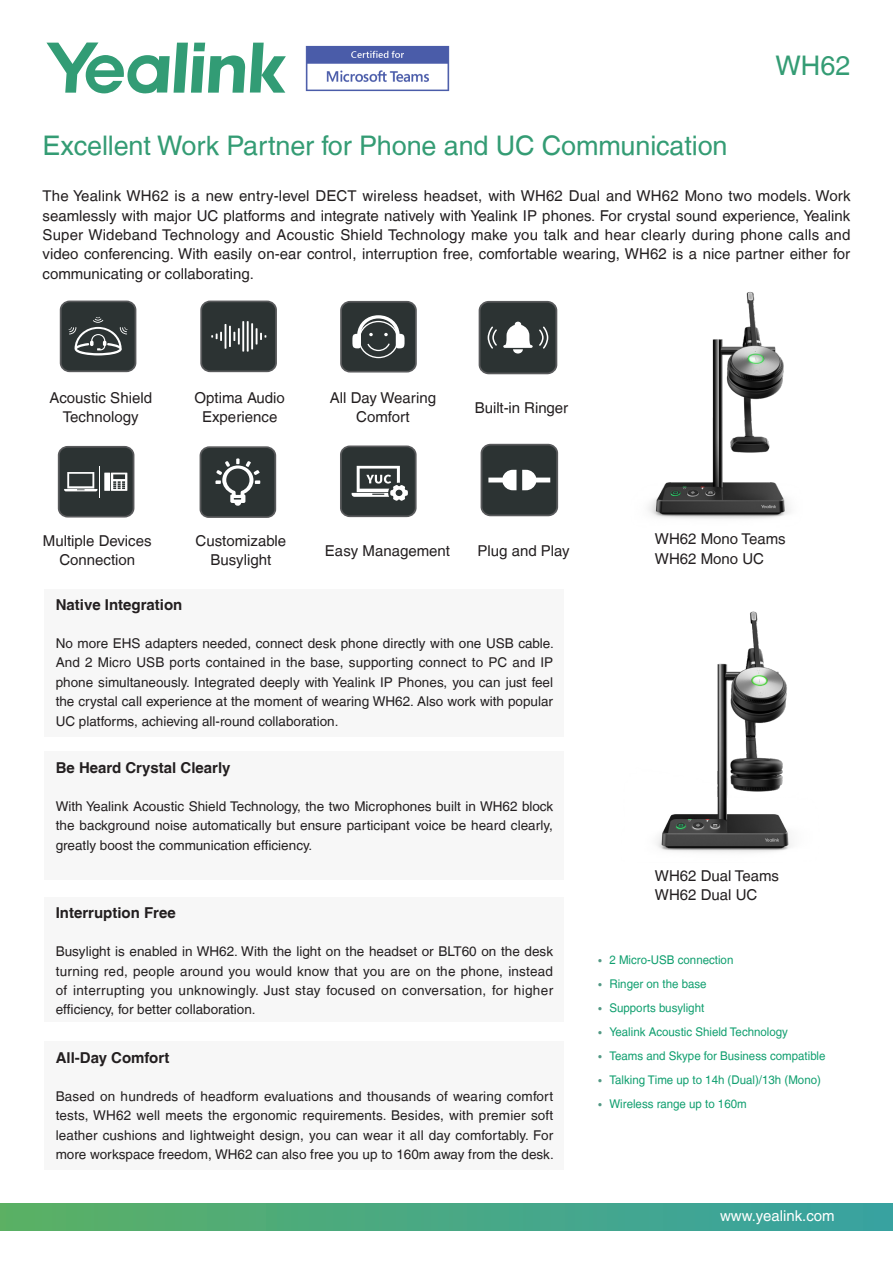
<style>
.page{position:relative;width:893px;height:1263px;background:#fff}
.page>*{position:absolute;margin:0;border:0;box-sizing:border-box;transform-origin:0 0}
.h-机型介绍{font:27px "Helvetica LT";letter-spacing:-.005em;color:#349c74}
.机型名{font:27px "Helvetica LT";color:#349c74}
.p-key_feature{font:15px/19.5px "Helvetica LT";color:#231f20;text-align:center}
.p-key_feature-2{font:700 15px "Helvetica LT";color:#231f20}
.t1{font:15px "Helvetica LT";color:#fff}
.p-key_feature-3{font:13.5px/19.5px "Helvetica LT";color:#231f20;text-align:justify}
.t2{font:12px "Helvetica LT";color:#109f6f;scale:.96 1}
.s1{font-family:"Microsoft Phags Pa";font-size:13.5px;color:#529984}
</style>
<div class="page">
<img style="left:305px;top:45px;width:145px;height:47px">
<svg style="left:60px;top:301px;width:76px;height:71px"></svg>
<div style="left:62px;top:302px;width:73px;height:68px;background:#2c3333;border-radius:8px"></div>
<svg style="left:69px;top:317px;width:59px;height:38px"></svg>
<svg style="left:200px;top:301px;width:77px;height:71px"></svg>
<div style="left:202px;top:302px;width:73px;height:68px;background:#2c3333;border-radius:8px"></div>
<svg style="left:211px;top:324px;width:15px;height:25px"></svg>
<hr style="left:229px;top:326px;width:2px;height:21px;background:#fff">
<svg style="left:233px;top:328px;width:7px;height:17px"></svg>
<hr style="left:242px;top:321px;width:2px;height:31px;background:#fff">
<hr style="left:247px;top:321px;width:2px;height:31px;background:#fff">
<hr style="left:251px;top:323px;width:2px;height:26px;background:#fff">
<svg style="left:256px;top:328px;width:10px;height:17px"></svg>
<svg style="left:340px;top:301px;width:77px;height:71px"></svg>
<div style="left:342px;top:303px;width:73px;height:68px;background:#2c3333;border-radius:8px"></div>
<svg style="left:352px;top:315px;width:53px;height:43px"></svg>
<svg style="left:58px;top:446px;width:76px;height:71px"></svg>
<div style="left:60px;top:448px;width:73px;height:68px;background:#2c3333;border-radius:8px"></div>
<div style="left:104px;top:473px;width:6px;height:18px;background:#fff"></div>
<svg style="left:111px;top:473px;width:16px;height:18px"></svg>
<hr style="left:100px;top:466px;width:1px;height:31px;background:#fff">
<svg style="left:64px;top:472px;width:33px;height:19px"></svg>
<div style="left:200px;top:446px;width:76px;height:72px;background:#4d4f51;border-radius:9px"></div>
<svg style="left:201px;top:448px;width:73px;height:68px"></svg>
<svg style="left:340px;top:445px;width:77px;height:72px"></svg>
<div style="left:342px;top:447px;width:73px;height:68px;background:#2c3333;border-radius:8px"></div>
<svg style="left:352px;top:466px;width:56px;height:35px"></svg>
<svg style="left:479px;top:301px;width:78px;height:73px"></svg>
<div style="left:480px;top:303px;width:75px;height:70px;background:#2c3333;border-radius:8px"></div>
<svg style="left:503px;top:322px;width:30px;height:32px"></svg>
<svg style="left:539px;top:326px;width:9px;height:23px"></svg>
<svg style="left:488px;top:327px;width:9px;height:22px"></svg>
<svg style="left:481px;top:444px;width:77px;height:72px"></svg>
<div style="left:482px;top:445px;width:74px;height:70px;background:#2c3333;border-radius:8px"></div>
<svg style="left:488px;top:470px;width:28px;height:20px"></svg>
<svg style="left:522px;top:470px;width:28px;height:20px"></svg>
<svg style="left:46px;top:43px;width:240px;height:50px"></svg>
<div style="left:0;top:1203px;width:893px;height:27px;background:linear-gradient(to right,#5ab065,#38a2a2)"></div>
<div style="left:44px;top:589px;width:520px;height:147px;background:#f7f7f7"></div>
<div style="left:44px;top:752px;width:520px;height:128px;background:#f7f7f7"></div>
<div style="left:44px;top:897px;width:520px;height:125px;background:#f7f7f7"></div>
<div style="left:44px;top:1042px;width:520px;height:128px;background:#f7f7f7"></div>
<img style="left:648px;top:291px;width:142px;height:228px">
<img style="left:657px;top:611px;width:134px;height:242px">
<p class="机型名" style="left:775px;top:50px;width:77px">WH62</p>
<p class="h-机型介绍" style="left:43px;top:130px;width:686px">Excellent Work Partner for Phone and UC Communication</p>
<p class="p-key_feature" style="left:43px;top:186px;width:810px;text-align:justify">The Yealink WH62 is a new entry-level DECT wireless headset, with WH62 Dual and WH62 Mono two models. Work seamlessly with major UC platforms and integrate natively with Yealink IP phones. For crystal sound experience, Yealink Super Wideband Technology and Acoustic Shield Technology make you talk and hear clearly during phone calls and video conferencing. With easily on-ear control, interruption free, comfortable wearing, WH62 is a nice partner either for communicating or collaborating.</p>
<p class="p-key_feature" style="left:49px;top:388px;width:104px">Acoustic Shield<br>Technology</p>
<p class="p-key_feature" style="left:195px;top:388px;width:92px">Optima Audio<br>Experience</p>
<p class="p-key_feature" style="left:330px;top:388px;width:108px">All Day Wearing<br>Comfort</p>
<p class="p-key_feature" style="left:475px;top:398px;width:95px">Built-in Ringer</p>
<p class="p-key_feature" style="left:43px;top:531px;width:110px">Multiple Devices<br>Connection</p>
<p class="p-key_feature" style="left:196px;top:531px;width:92px">Customizable<br>Busylight</p>
<p class="p-key_feature" style="left:325px;top:541px;width:127px">Easy Management</p>
<p class="p-key_feature" style="left:478px;top:541px;width:94px">Plug and Play</p>
<p class="p-key_feature-2" style="left:56px;top:596px;width:128px">Native Integration</p>
<p class="p-key_feature-3" style="left:56px;top:633px;width:500px">No more EHS adapters needed, connect desk phone directly with one USB cable.<br>And 2 Micro USB ports contained in the base, supporting connect to PC and IP phone simultaneously. Integrated deeply with Yealink IP Phones, you can just feel the crystal call experience at the moment of wearing WH62. Also work with popular UC platforms, achieving all-round collaboration.</p>
<p class="p-key_feature-2" style="left:56px;top:759px;width:176px">Be Heard Crystal Clearly</p>
<p class="p-key_feature-3" style="left:56px;top:796px;width:499px">With Yealink Acoustic Shield Technology, the two Microphones built in WH62 block the background noise automatically but ensure participant voice be heard clearly, greatly boost the communication efficiency.</p>
<p class="p-key_feature-2" style="left:56px;top:904px;width:122px">Interruption Free</p>
<p class="p-key_feature-3" style="left:56px;top:941px;width:499px">Busylight is enabled in WH62. With the light on the headset or BLT60 on the desk turning red, people around you would know that you are on the phone, instead of interrupting you unknowingly. Just stay focused on conversation, for higher efficiency, for better collaboration.</p>
<p class="p-key_feature-2" style="left:56px;top:1048px;width:115px">All-Day Comfort</p>
<p class="p-key_feature-3" style="left:56px;top:1086px;width:500px">Based on hundreds of headform evaluations and thousands of wearing comfort tests, WH62 well meets the ergonomic requirements. Besides, with premier soft leather cushions and lightweight design, you can wear it all day comfortably. For more workspace freedom, WH62 can also free you up to 160m away from the desk.</p>
<p class="p-key_feature" style="left:655px;top:529px;width:132px">WH62 Mono Teams</p>
<p class="p-key_feature" style="left:655px;top:549px;width:111px">WH62 Mono UC</p>
<p class="p-key_feature" style="left:655px;top:866px;width:126px">WH62 Dual Teams</p>
<p class="p-key_feature" style="left:655px;top:885px;width:104px">WH62 Dual UC</p>
<p class="t2" style="left:597px;top:953px;width:143px"><span class="s1">•</span> 2 Micro-USB connection</p>
<p class="t2" style="left:597px;top:977px;width:115px"><span class="s1">•</span> Ringer on the base</p>
<p class="t2" style="left:597px;top:1001px;width:113px"><span class="s1">•</span> Supports busylight</p>
<p class="t2" style="left:597px;top:1025px;width:200px"><span class="s1">•</span> Yealink Acoustic Shield Technology</p>
<p class="t2" style="left:597px;top:1049px;width:239px"><span class="s1">•</span> Teams and Skype for Business compatible</p>
<p class="t2" style="left:597px;top:1073px;width:234px"><span class="s1">•</span> Talking Time up to 14h (Dual)/13h (Mono)</p>
<p class="t2" style="left:597px;top:1097px;width:157px"><span class="s1">•</span> Wireless range up to 160m</p>
<p class="t1" style="left:720px;top:1207px;width:116px">www.yealink.com</p>
</div>
